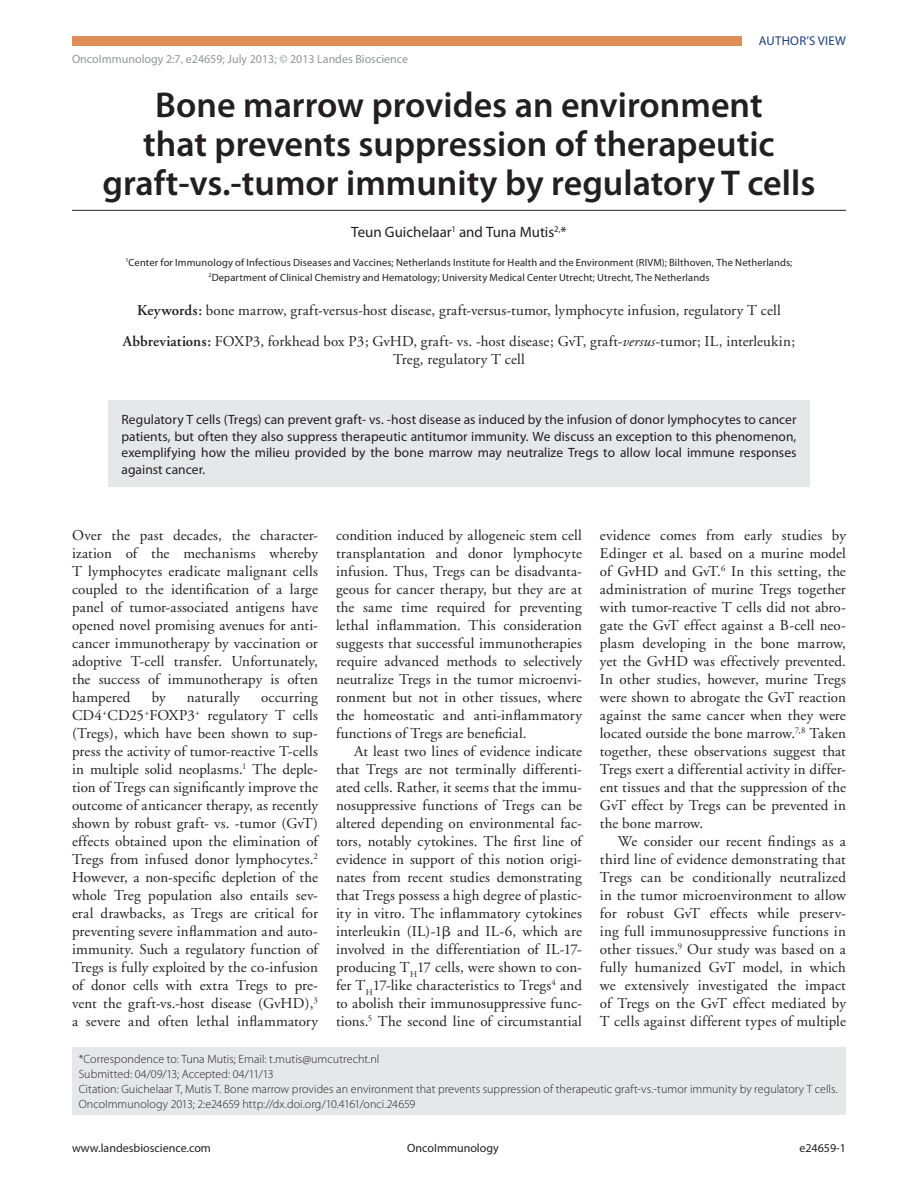
<style>
.page{position:relative;width:918px;height:1188px;background:#fff}
.page>*{position:absolute;margin:0;border:0;box-sizing:border-box;transform-origin:0 0}
.t1{font:600 36px/39px "Myriad Pro";color:#231f20;text-align:center}
.t2{font:15px/18px "Adobe Garamond";letter-spacing:.01em;color:#231f20;text-align:justify}
.t3{font:15px "Myriad Pro";color:#231f20}
.t4{font:13.5px/16.5px "Myriad Pro";letter-spacing:.005em;color:#231f20;text-align:justify}
.t5{font:12.75px "Myriad Pro";letter-spacing:.02em;color:#193f7c}
.t6{font:300 12px/15px "Myriad Pro";letter-spacing:.005em;color:#231f20}
.t7{font:12px "Myriad Pro";color:#939598}
.t8{font:12px "Myriad Pro";color:#231f20}
.t9{font:10.5px/15px "Myriad Pro";letter-spacing:.01em;color:#231f20;text-align:center}
.s1{font-weight:600}
.s2{font-style:italic}
.s3{font-family:"Universal Std Greekw Math Pi"}
</style>
<div class="page">
<div style="left:72px;top:36px;width:669px;height:10px;background:#df8e57"></div>
<hr style="left:72px;top:210px;width:774px;height:1px;background:#231f20">
<div style="left:72px;top:1047px;width:774px;height:68px;background:#e6e7e9"></div>
<div style="left:108px;top:400px;width:702px;height:87px;background:#e6e7e9"></div>
<p class="t7" style="left:72px;top:52px;width:338px">OncoImmunology 2:7, e24659; July 2013; © 2013 Landes Bioscience</p>
<p class="t5" style="left:759px;top:32px;width:88px">Author’s View</p>
<h1 class="t1" style="left:103px;top:85px;width:714px">Bone marrow provides an environment<br>that prevents suppression of therapeutic graft-vs.-tumor immunity by regulatory T cells</h1>
<p class="t3" style="left:351px;top:223px;width:217px">Teun Guichelaar<sup>1</sup> and Tuna Mutis<sup>2,</sup>*</p>
<p class="t9" style="left:126px;top:255px;width:668px"><sup>1</sup>Center for Immunology of Infectious Diseases and Vaccines; Netherlands Institute for Health and the Environment (RIVM); Bilthoven, The Netherlands;<br><sup>2</sup>Department of Clinical Chemistry and Hematology; University Medical Center Utrecht; Utrecht, The Netherlands</p>
<p class="t2" style="left:123px;top:295px;width:674px;line-height:31.5px;text-align:center"><span class="s1">Keywords:</span> bone marrow, graft-versus-host disease, graft-versus-tumor, lymphocyte infusion, regulatory T cell<br><span class="s1">Abbreviations:</span> FOXP3, forkhead box P3; GvHD, graft- vs. -host disease; GvT, graft-<span class="s2">versus</span>-tumor; IL, interleukin;</p>
<p class="t2" style="left:393px;top:351px;width:133px">Treg, regulatory T cell</p>
<p class="t4" style="left:121px;top:411px;width:677px">Regulatory T cells (Tregs) can prevent graft- vs. -host disease as induced by the infusion of donor lymphocytes to cancer patients, but often they also suppress therapeutic antitumor immunity. We discuss an exception to this phenomenon, exemplifying how the milieu provided by the bone marrow may neutralize Tregs to allow local immune responses against cancer.</p>
<p class="t2" style="left:72px;top:527px;width:248px">Over the past decades, the character&shy;ization of the mechanisms whereby T lymphocytes eradicate malignant cells coupled to the identification of a large panel of tumor-associated antigens have opened novel promising avenues for anti&shy;cancer immunotherapy by vaccination or adoptive T-cell transfer. Unfortunately, the success of immunotherapy is often hampered</p>
<p class="t2" style="left:152px;top:689px;width:15px">by</p>
<p class="t2" style="left:187px;top:689px;width:54px">naturally</p>
<p class="t2" style="left:72px;top:689px;width:248px;text-indent:189px">occurring CD4<sup>+</sup>CD25<sup>+</sup>FOXP3<sup>+</sup> regulatory T cells (Tregs), which have been shown to sup&shy;press the activity of tumor-reactive T-cells in multiple solid neoplasms.<sup>1</sup> The deple&shy;tion of Tregs can significantly improve the outcome of anticancer therapy, as recently shown by robust graft- vs. -tumor (GvT) effects obtained upon the elimination of Tregs from infused donor lymphocytes.<sup>2<br></sup>However, a non-specific depletion of the whole Treg population also entails sev&shy;eral drawbacks, as Tregs are critical for preventing severe inflammation and auto&shy;immunity. Such a regulatory function of Tregs is fully exploited by the co-infusion of donor cells with extra Tregs to pre&shy;vent the graft-vs.-host disease (GvHD),<sup>3 </sup>a severe and often lethal inflammatory</p>
<p class="t2" style="left:336px;top:527px;width:247px">condition induced by allogeneic stem cell transplantation and donor lymphocyte infusion. Thus, Tregs can be disadvanta&shy;geous for cancer therapy, but they are at the same time required for preventing lethal inflammation. This consideration suggests that successful immunotherapies require advanced methods to selectively neutralize Tregs in the tumor microenvi&shy;ronment but not in other tissues, where the homeostatic and anti-inflammatory functions of Tregs are beneficial.</p>
<p class="t2" style="left:336px;top:743px;width:248px;text-indent:18px">At least two lines of evidence indicate that Tregs are not terminally differenti&shy;ated cells. Rather, it seems that the immu&shy;nosuppressive functions of Tregs can be altered depending on environmental fac&shy;tors, notably cytokines. The first line of evidence in support of this notion origi&shy;nates from recent studies demonstrating that Tregs possess a high degree of plastic&shy;ity in vitro. The inflammatory cytokines interleukin (IL)-1<span class="s3">β</span> and IL-6, which are involved in the differentiation of IL-17- producing T<sub>H</sub>17 cells, were shown to con&shy;fer T<sub>H</sub>17-like characteristics to Tregs<sup>4</sup> and to abolish their immunosuppressive func&shy;tions.<sup>5</sup> The second line of circumstantial</p>
<p class="t2" style="left:600px;top:527px;width:247px">evidence comes from early studies by Edinger et al. based on a murine model of GvHD and GvT.<sup>6</sup> In this setting, the administration of murine Tregs together with tumor-reactive T cells did not abro&shy;gate the GvT effect against a B-cell neo&shy;plasm developing in the bone marrow, yet the GvHD was effectively prevented.<br>In other studies, however, murine Tregs were shown to abrogate the GvT reaction against the same cancer when they were located outside the bone marrow.<sup>7,8</sup> Taken together, these observations suggest that Tregs exert a differential activity in differ&shy;ent tissues and that the suppression of the GvT effect by Tregs can be prevented in the bone marrow.</p>
<p class="t2" style="left:600px;top:833px;width:248px;text-indent:18px">We consider our recent findings as a third line of evidence demonstrating that Tregs can be conditionally neutralized in the tumor microenvironment to allow for robust GvT effects while preserv&shy;ing full immunosuppressive functions in other tissues.<sup>9</sup> Our study was based on a fully humanized GvT model, in which we extensively investigated the impact of Tregs on the GvT effect mediated by T cells against different types of multiple</p>
<p class="t6" style="left:79px;top:1051px;width:761px">*Correspondence to: Tuna Mutis; Email: t.mutis@umcutrecht.nl<br>Submitted: 04/09/13; Accepted: 04/11/13<br>Citation: Guichelaar T, Mutis T. Bone marrow provides an environment that prevents suppression of therapeutic graft-vs.-tumor immunity by regulatory T cells.<br>OncoImmunology 2013; 2:e24659 http://dx.doi.org/10.4161/onci.24659</p>
<p class="t8" style="left:72px;top:1141px;width:140px">www.landesbioscience.com</p>
<p class="t8" style="left:407px;top:1141px;width:93px">OncoImmunology</p>
<p class="t8" style="left:799px;top:1141px;width:48px">e24659-1</p>
</div>
